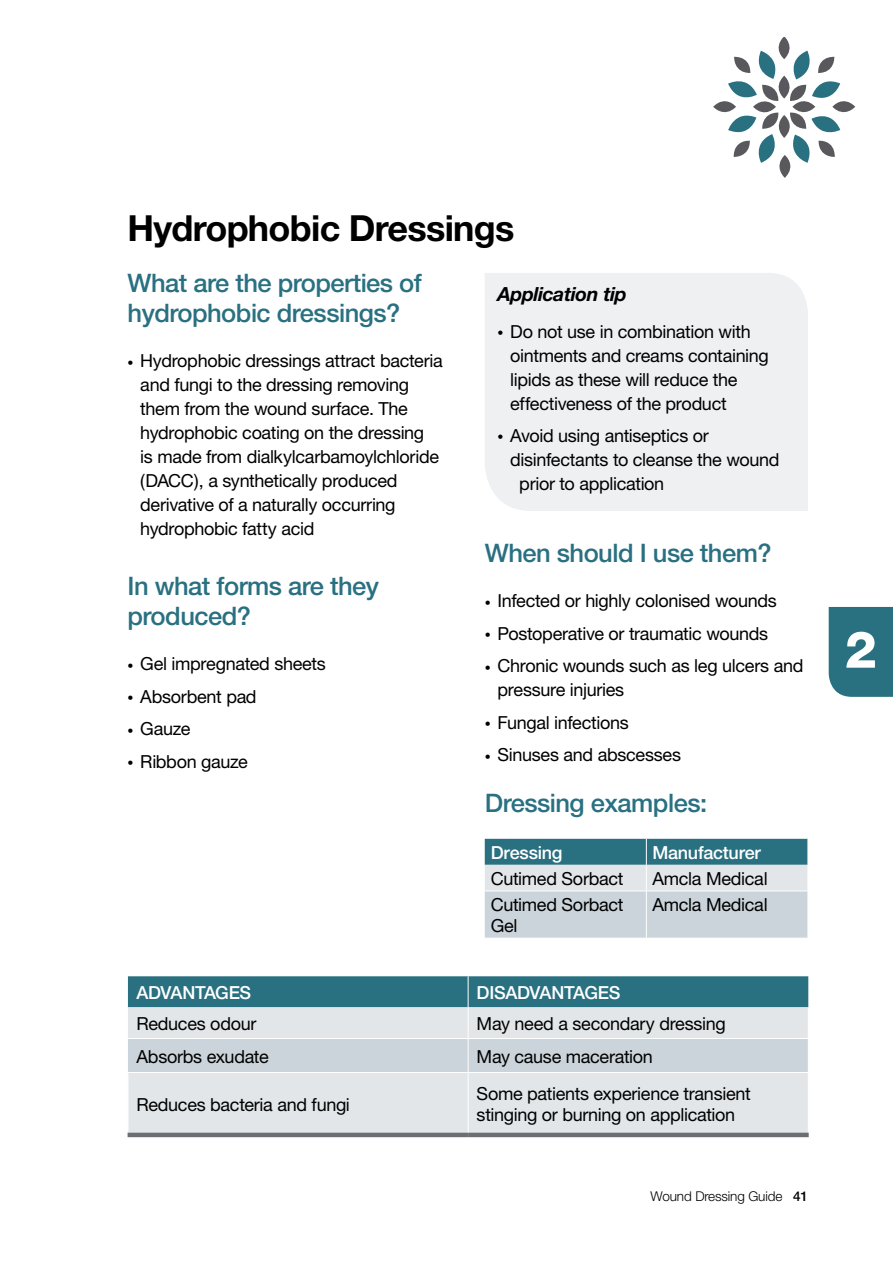
<style>
.page{position:relative;width:893px;height:1263px;background:#fff}
.page>*{position:absolute;margin:0;border:0;box-sizing:border-box;transform-origin:0 0}
.t1{font:800 51px "Helvetica Neue";color:#fff}
.t2{font:700 36px "Helvetica Neue";letter-spacing:-.02em;color:#000}
.t3{font:500 25.5px/30px "Helvetica Neue";letter-spacing:-.02em;color:#297081}
.t4{font:italic 700 19.5px "Helvetica Neue";letter-spacing:-.02em;color:#000}
.t5{font:18px/24px "Helvetica Neue";letter-spacing:-.02em;color:#000}
.t6{font:500 18px "Helvetica Neue";letter-spacing:-.015em;color:#fff}
.t7{font:300 13.5px "Helvetica Neue";letter-spacing:-.01em;color:#000}
.s1{font-size:12px}
.s2{font-weight:500}
</style>
<div class="page">
<svg style="left:713px;top:37px;width:142px;height:141px"></svg>
<div style="left:829px;top:607px;width:64px;height:90px;background:#297081"></div>
<div style="left:128px;top:976px;width:680px;height:31px;background:#297081"></div>
<div style="left:128px;top:1007px;width:680px;height:126px;background:#e2e6e9"></div>
<div style="left:128px;top:1039px;width:680px;height:33px;background:#cbd4da"></div>
<hr style="left:468px;top:1007px;width:1px;height:31px;background:#fff">
<hr style="left:128px;top:1038px;width:340px;height:1px;background:#fff">
<hr style="left:468px;top:1038px;width:341px;height:1px;background:#fff">
<hr style="left:468px;top:1039px;width:1px;height:33px;background:#fff">
<hr style="left:468px;top:976px;width:1px;height:31px;background:#fff">
<hr style="left:128px;top:1073px;width:1px;height:60px;background:#fff">
<hr style="left:128px;top:1072px;width:340px;height:1px;background:#fff">
<hr style="left:468px;top:1072px;width:341px;height:1px;background:#fff">
<hr style="left:468px;top:1073px;width:1px;height:60px;background:#fff">
<hr style="left:128px;top:1133px;width:340px;height:4px;background:#6d6e71">
<hr style="left:468px;top:1133px;width:341px;height:4px;background:#6d6e71">
<svg style="left:485px;top:839px;width:323px;height:99px;background:#a7bfc7"></svg>
<hr style="left:807px;top:891px;width:1px;height:47px;background:#fff">
<hr style="left:485px;top:890px;width:161px;height:1px;background:#fff">
<hr style="left:646px;top:890px;width:162px;height:1px;background:#fff">
<div style="left:485px;top:273px;width:323px;height:238px;background:#eff0f2"></div>
<h2 class="t2" style="left:128px;top:206px;width:388px">Hydrophobic Dressings</h2>
<h3 class="t3" style="left:128px;top:268px;width:296px">What are the properties of hydrophobic dressings?</h3>
<p class="t5" style="left:140px;top:349px;width:304px;text-indent:-13px"><span class="s1">•</span> Hydrophobic dressings attract bacteria and fungi to the dressing removing them from the wound surface. The hydrophobic coating on the dressing<br>is made from dialkylcarbamoylchloride (DACC), a synthetically produced derivative of a naturally occurring hydrophobic fatty acid</p>
<h3 class="t3" style="left:128px;top:571px;width:253px">In what forms are they produced?</h3>
<p class="t5" style="left:128px;top:652px;width:200px"><span class="s1">•</span> Gel impregnated sheets</p>
<p class="t5" style="left:128px;top:684px;width:131px"><span class="s1">•</span> Absorbent pad</p>
<p class="t5" style="left:128px;top:717px;width:64px"><span class="s1">•</span> Gauze</p>
<p class="t5" style="left:128px;top:749px;width:122px"><span class="s1">•</span> Ribbon gauze</p>
<p class="t4" style="left:497px;top:282px;width:131px">Application tip</p>
<p class="t5" style="left:510px;top:319px;width:260px;text-indent:-13px"><span class="s1">•</span> Do not use in combination with ointments and creams containing lipids as these will reduce the effectiveness of the product</p>
<p class="t5" style="left:497px;top:423px;width:213px"><span class="s1">•</span> Avoid using antiseptics or</p>
<p class="t5" style="left:510px;top:447px;width:271px">disinfectants to cleanse the wound</p>
<p class="t5" style="left:519px;top:471px;width:147px">prior to application</p>
<h3 class="t3" style="left:485px;top:538px;width:288px">When should I use them?</h3>
<p class="t5" style="left:485px;top:589px;width:294px"><span class="s1">•</span> Infected or highly colonised wounds</p>
<p class="t5" style="left:485px;top:621px;width:285px"><span class="s1">•</span> Postoperative or traumatic wounds</p>
<p class="t5" style="left:497px;top:654px;width:307px;text-indent:-13px"><span class="s1">•</span> Chronic wounds such as leg ulcers and pressure injuries</p>
<p class="t5" style="left:485px;top:710px;width:146px"><span class="s1">•</span> Fungal infections</p>
<p class="t5" style="left:485px;top:743px;width:198px"><span class="s1">•</span> Sinuses and abscesses</p>
<h3 class="t3" style="left:485px;top:787px;width:224px">Dressing examples:</h3>
<p class="t6" style="left:491px;top:842px;width:73px">Dressing</p>
<p class="t6" style="left:652px;top:842px;width:110px">Manufacturer</p>
<p class="t5" style="left:491px;top:866px;width:134px">Cutimed Sorbact</p>
<p class="t5" style="left:652px;top:866px;width:117px">Amcla Medical</p>
<p class="t5" style="left:491px;top:894px;width:134px;line-height:21px">Cutimed Sorbact<br>Gel</p>
<p class="t5" style="left:652px;top:892px;width:117px">Amcla Medical</p>
<p class="t6" style="left:136px;top:982px;width:116px">ADVANTAGES</p>
<p class="t6" style="left:477px;top:982px;width:145px">DISADVANTAGES</p>
<p class="t5" style="left:136px;top:1011px;width:121px">Reduces odour</p>
<p class="t5" style="left:477px;top:1011px;width:251px">May need a secondary dressing</p>
<p class="t5" style="left:136px;top:1044px;width:134px">Absorbs exudate</p>
<p class="t5" style="left:477px;top:1044px;width:178px">May cause maceration</p>
<p class="t5" style="left:136px;top:1092px;width:215px">Reduces bacteria and fungi</p>
<p class="t5" style="left:477px;top:1083px;width:276px;line-height:21px">Some patients experience transient stinging or burning on application</p>
<p class="t7" style="left:651px;top:1188px;width:159px">Wound Dressing Guide <span class="s2">41</span></p>
<h1 class="t1" style="left:845px;top:619px;width:34px">2</h1>
</div>
